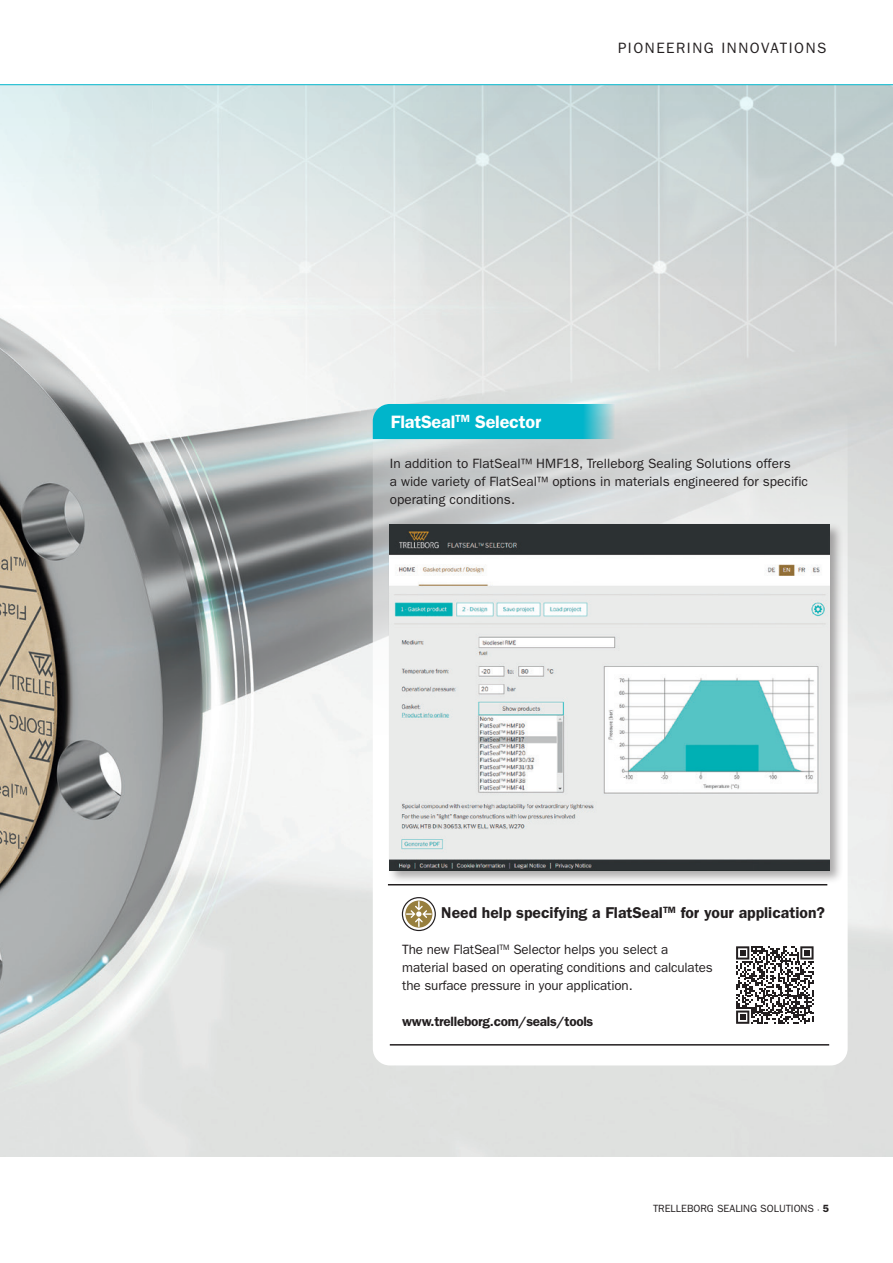
<style>
.page{position:relative;width:893px;height:1263px;background:#fff}
.page>*{position:absolute;margin:0;border:0;box-sizing:border-box;transform-origin:0 0}
.t1{font:600 18px "ITC Franklin Gothic Std";letter-spacing:-.01em;color:#fff}
.t2{font:600 15.75px "ITC Franklin Gothic Std";color:#231f20}
.t3{font:15px "ITC Franklin Gothic Std";letter-spacing:.105em;color:#231f20}
.t4{font:13.5px/18px "ITC Franklin Gothic Std";color:#231f20}
.t5{font:600 13.5px "ITC Franklin Gothic Std";letter-spacing:-.02em;color:#231f20}
.t6{font:10.5px "ITC Franklin Gothic Std";color:#231f20}
.s1{font-weight:600}
</style>
<div class="page">
<img style="left:0;top:288px;width:893px;height:869px">
<svg style="left:373px;top:404px;width:475px;height:661px"></svg>
<hr style="left:0;top:84px;width:893px;height:1px;background:#00b5cb">
<div style="left:390px;top:845px;width:437px;height:199px;background:#fff"></div>
<div style="left:388px;top:522px;width:455px;height:362px;background:#231f20;opacity:.38"></div>
<img style="left:390px;top:524px;width:439px;height:346px">
<svg style="left:405px;top:900px;width:27px;height:27px"></svg>
<div style="left:402px;top:897px;width:34px;height:34px;border:1px solid #231f20;border-radius:50%"></div>
<svg style="left:406px;top:901px;width:26px;height:26px"></svg>
<svg style="left:0;top:85px;width:893px;height:203px"></svg>
<hr style="left:388px;top:884px;width:439px;height:1px;background:#231f20">
<hr style="left:390px;top:1044px;width:439px;height:1px;background:#231f20">
<svg style="left:373px;top:404px;width:242px;height:35px"></svg>
<svg style="left:736px;top:946px;width:77px;height:78px"></svg>
<p class="t3" style="left:618px;top:39px;width:210px">PIONEERING INNOVATIONS</p>
<h1 class="t1" style="left:391px;top:411px;width:152px">FlatSeal<sup>TM</sup> Selector</h1>
<p class="t4" style="left:390px;top:455px;width:402px">In addition to FlatSeal™ HMF18, Trelleborg Sealing Solutions offers</p>
<p class="t4" style="left:390px;top:473px;width:420px">a wide variety of FlatSeal™ options in materials engineered for specific operating conditions.</p>
<p class="t2" style="left:441px;top:903px;width:385px">Need help specifying a FlatSeal<sup>TM</sup> for your application?</p>
<p class="t4" style="left:402px;top:941px;width:268px">The new FlatSeal<sup>TM</sup> Selector helps you select a</p>
<p class="t4" style="left:402px;top:959px;width:312px">material based on operating conditions and calculates</p>
<p class="t4" style="left:402px;top:977px;width:232px">the surface pressure in your application.</p>
<p class="t5" style="left:402px;top:1013px;width:193px">www.trelleborg.com/seals/tools</p>
<p class="t6" style="left:653px;top:1203px;width:178px">TRELLEBORG SEALING SOLUTIONS ˙ <span class="s1">5</span></p>
</div>
